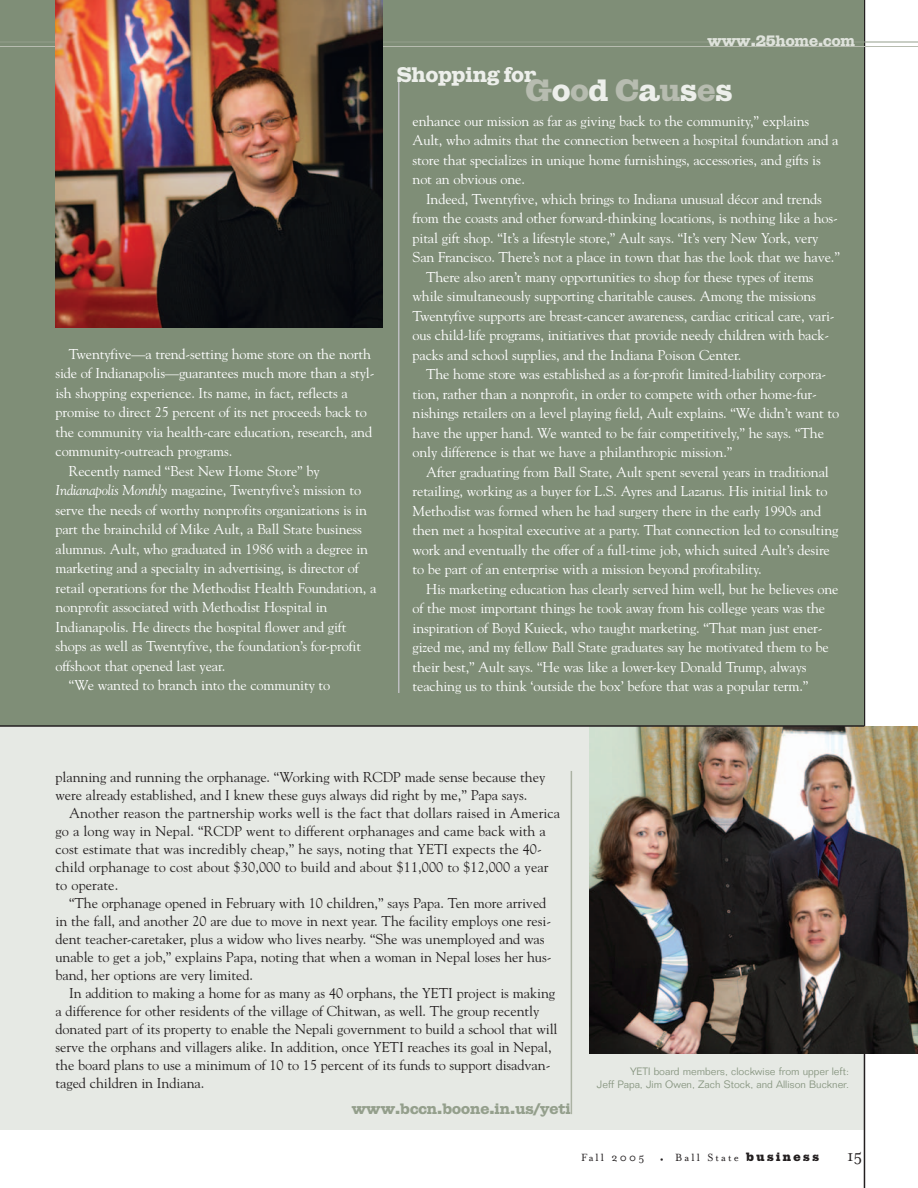
<style>
.page{position:relative;width:918px;height:1188px;background:#fff}
.page>*{position:absolute;margin:0;border:0;box-sizing:border-box;transform-origin:0 0}
.t1{font:30.75px "Giza Three Five";color:#b7bcb0}
.t2{font:21px "Giza Three Five";color:#edefeb}
.t3{font:18px "Mrs Eaves Roman";color:#231f20}
.t4{font:15px "Giza Three Five";color:#949f8c}
.t5{font:15px "Giza Three Five";color:#dee2db}
.t6{font:14.25px/19.5px "Goudy";letter-spacing:-.01em;color:#fff}
.t7{font:14.25px/18px "Goudy";letter-spacing:-.005em;color:#231f20}
.t8{font:12px "Mrs Eaves Roman";letter-spacing:.175em;color:#231f20}
.t9{font:300 10.5px/12.6px "Folio";color:#889681;text-align:right}
.s1{font-style:italic}
.s2{color:#edefeb}
.s3{font-size:15px}
.s4{font-family:"Giza Five Five"}
</style>
<div class="page">
<div style="left:0;top:726px;width:864px;height:404px;background:#e6e9e4"></div>
<hr style="left:864px;top:0;width:1px;height:1188px;background:#231f20">
<img style="left:590px;top:727px;width:328px;height:327px">
<div style="left:0;top:0;width:864px;height:726px;background:#7f8e77"></div>
<hr style="left:0;top:725px;width:864px;height:2px;background:#231f20">
<hr style="left:398px;top:81px;width:1px;height:612px;background:#bdbec1">
<hr style="left:0;top:42px;width:918px;height:1px;background:#949f8c">
<hr style="left:0;top:46px;width:918px;height:1px;background:#b7bcb0">
<img style="left:55px;top:0;width:327px;height:327px">
<hr style="left:571px;top:771px;width:1px;height:343px;background:#abb2a3">
<p class="t5" style="left:708px;top:36px;width:149px">www.25home.com</p>
<p class="t6" style="left:69px;top:345px;width:303px">Twentyfive—a trend-setting home store on the north</p>
<p class="t6" style="left:55px;top:365px;width:320px">side of Indianapolis—guarantees much more than a styl-</p>
<p class="t6" style="left:55px;top:384px;width:294px">ish shopping experience. Its name, in fact, reflects a</p>
<p class="t6" style="left:55px;top:404px;width:313px">promise to direct 25 percent of its net proceeds back to</p>
<p class="t6" style="left:55px;top:423px;width:318px">the community via health-care education, research, and</p>
<p class="t6" style="left:55px;top:443px;width:178px">community-outreach programs.</p>
<p class="t6" style="left:69px;top:462px;width:252px">Recently named “Best New Home Store” by</p>
<p class="t6" style="left:55px;top:482px;width:307px"><span class="s1">Indianapolis Monthly</span> magazine, Twentyfive’s mission to</p>
<p class="t6" style="left:55px;top:501px;width:313px">serve the needs of worthy nonprofits organizations is in</p>
<p class="t6" style="left:55px;top:521px;width:308px">part the brainchild of Mike Ault, a Ball State business</p>
<p class="t6" style="left:55px;top:540px;width:314px">alumnus. Ault, who graduated in 1986 with a degree in</p>
<p class="t6" style="left:55px;top:560px;width:305px">marketing and a specialty in advertising, is director of</p>
<p class="t6" style="left:55px;top:579px;width:322px">retail operations for the Methodist Health Foundation, a</p>
<p class="t6" style="left:55px;top:599px;width:273px">nonprofit associated with Methodist Hospital in</p>
<p class="t6" style="left:55px;top:618px;width:293px">Indianapolis. He directs the hospital flower and gift</p>
<p class="t6" style="left:55px;top:638px;width:307px">shops as well as Twentyfive, the foundation’s for-profit</p>
<p class="t6" style="left:55px;top:657px;width:172px">offshoot that opened last year.</p>
<p class="t6" style="left:69px;top:677px;width:263px">“We wanted to branch into the community to</p>
<h2 class="t2" style="left:397px;top:67px;width:141px">Shopping for</h2>
<h1 class="t1" style="left:525px;top:79px;width:209px">G<span class="s2">o</span>o<span class="s2">d</span> C<span class="s2">a</span>u<span class="s2">s</span>e<span class="s2">s</span></h1>
<p class="t6" style="left:413px;top:112px;width:427px">enhance our mission as far as giving back to the community,” explains Ault, who admits that the connection between a hospital foundation and a store that specializes in unique home furnishings, accessories, and gifts is not an obvious one.</p>
<p class="t6" style="left:426px;top:190px;width:397px">Indeed, Twentyfive, which brings to Indiana unusual décor and trends</p>
<p class="t6" style="left:413px;top:210px;width:427px">from the coasts and other forward-thinking locations, is nothing like a hos-</p>
<p class="t6" style="left:413px;top:229px;width:407px">pital gift shop. “It’s a lifestyle store,” Ault says. “It’s very New York, very</p>
<p class="t6" style="left:413px;top:249px;width:429px">San Francisco. There’s not a place in town that has the look that we have.”</p>
<p class="t6" style="left:426px;top:268px;width:389px">There also aren’t many opportunities to shop for these types of items</p>
<p class="t6" style="left:413px;top:288px;width:405px">while simultaneously supporting charitable causes. Among the missions</p>
<p class="t6" style="left:413px;top:307px;width:424px">Twentyfive supports are breast-cancer awareness, cardiac critical care, vari-</p>
<p class="t6" style="left:413px;top:327px;width:418px">ous child-life programs, initiatives that provide needy children with back-</p>
<p class="t6" style="left:413px;top:346px;width:330px">packs and school supplies, and the Indiana Poison Center.</p>
<p class="t6" style="left:426px;top:366px;width:402px">The home store was established as a for-profit limited-liability corpora-</p>
<p class="t6" style="left:413px;top:385px;width:406px">tion, rather than a nonprofit, in order to compete with other home-fur-</p>
<p class="t6" style="left:413px;top:405px;width:428px">nishings retailers on a level playing field, Ault explains. “We didn’t want to</p>
<p class="t6" style="left:413px;top:424px;width:413px">have the upper hand. We wanted to be fair competitively,” he says. “The</p>
<p class="t6" style="left:413px;top:444px;width:321px">only difference is that we have a philanthropic mission.”</p>
<p class="t6" style="left:426px;top:463px;width:404px">After graduating from Ball State, Ault spent several years in traditional</p>
<p class="t6" style="left:413px;top:483px;width:416px">retailing, working as a buyer for L.S. Ayres and Lazarus. His initial link to</p>
<p class="t6" style="left:413px;top:502px;width:410px">Methodist was formed when he had surgery there in the early 1990s and</p>
<p class="t6" style="left:413px;top:522px;width:427px">then met a hospital executive at a party. That connection led to consulting</p>
<p class="t6" style="left:413px;top:541px;width:419px">work and eventually the offer of a full-time job, which suited Ault’s desire</p>
<p class="t6" style="left:413px;top:561px;width:351px">to be part of an enterprise with a mission beyond profitability.</p>
<p class="t6" style="left:426px;top:580px;width:414px">His marketing education has clearly served him well, but he believes one</p>
<p class="t6" style="left:413px;top:600px;width:414px">of the most important things he took away from his college years was the</p>
<p class="t6" style="left:413px;top:619px;width:412px">inspiration of Boyd Kuieck, who taught marketing. “That man just ener-</p>
<p class="t6" style="left:413px;top:639px;width:418px">gized me, and my fellow Ball State graduates say he motivated them to be</p>
<p class="t6" style="left:413px;top:658px;width:396px">their best,” Ault says. “He was like a lower-key Donald Trump, always</p>
<p class="t6" style="left:413px;top:678px;width:397px">teaching us to think ‘outside the box’ before that was a popular term.”</p>
<p class="t7" style="left:56px;top:769px;width:491px">planning and running the orphanage. “Working with RCDP made sense because they were already established, and I knew these guys always did right by me,” Papa says.</p>
<p class="t7" style="left:56px;top:805px;width:506px;text-indent:14px">Another reason the partnership works well is the fact that dollars raised in America go a long way in Nepal. “RCDP went to different orphanages and came back with a cost estimate that was incredibly cheap,” he says, noting that YETI expects the 40- child orphanage to cost about $30,000 to build and about $11,000 to $12,000 a year to operate.</p>
<p class="t7" style="left:56px;top:895px;width:497px;text-indent:14px">“The orphanage opened in February with 10 children,” says Papa. Ten more arrived in the fall, and another 20 are due to move in next year. The facility employs one resi&shy;dent teacher-caretaker, plus a widow who lives nearby. “She was unemployed and was unable to get a job,” explains Papa, noting that when a woman in Nepal loses her hus&shy;band, her options are very limited.</p>
<p class="t7" style="left:56px;top:985px;width:504px;text-indent:14px">In addition to making a home for as many as 40 orphans, the YETI project is making a difference for other residents of the village of Chitwan, as well. The group recently donated part of its property to enable the Nepali government to build a school that will serve the orphans and villagers alike. In addition, once YETI reaches its goal in Nepal, the board plans to use a minimum of 10 to 15 percent of its funds to support disadvan&shy;taged children in Indiana.</p>
<p class="t4" style="left:352px;top:1103px;width:220px">www.bccn.boone.in.us/yeti</p>
<p class="t9" style="left:597px;top:1067px;width:254px">YETI board members, clockwise from upper left:<br>Jeff Papa, Jim Owen, Zach Stock, and Allison Buckner.</p>
<p class="t8" style="left:581px;top:1150px;width:239px">Fall 2005 <span class="s3">•</span> Ball State <span class="s4">business</span></p>
<p class="t3" style="left:847px;top:1145px;width:17px">15</p>
</div>
